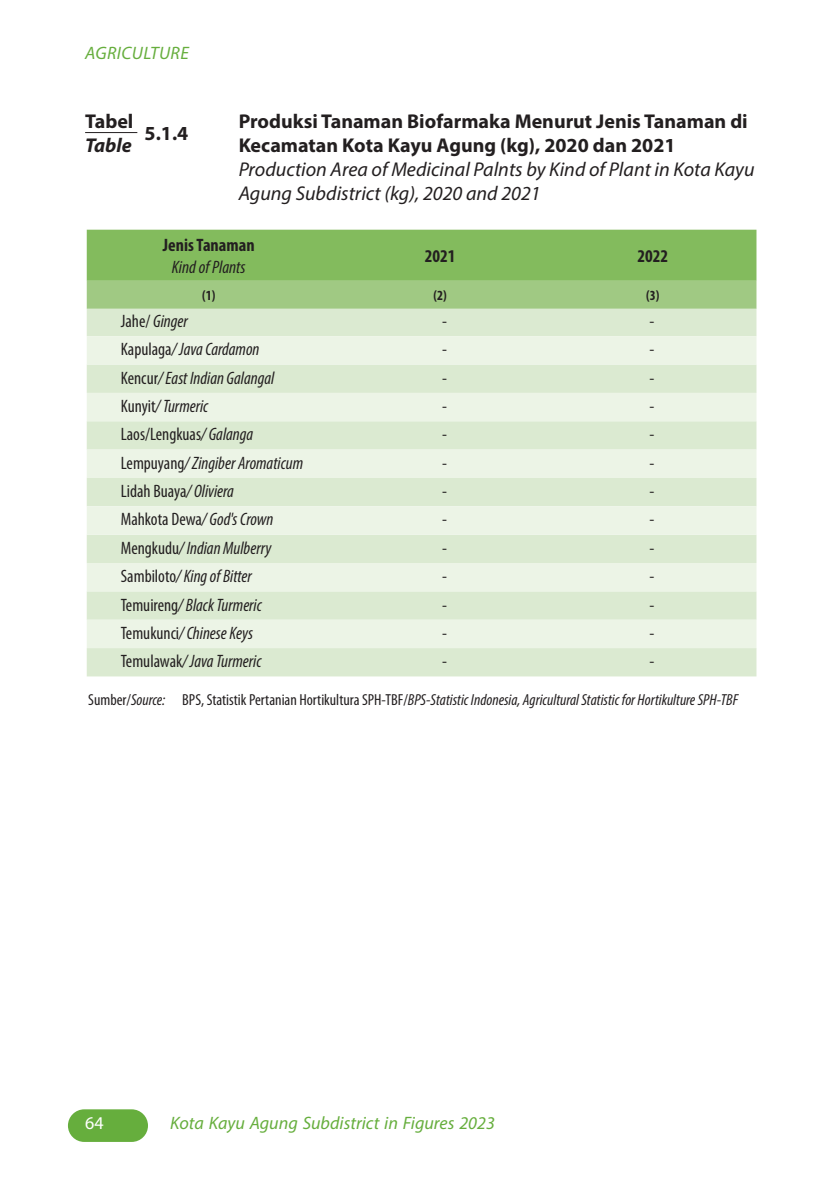
<style>
.page{position:relative;width:840px;height:1191px;background:#fff}
.page>*{position:absolute;margin:0;border:0;box-sizing:border-box;transform-origin:0 0}
.Judul_Tabel_INA{font:700 20px/24px "Myriad Pro";color:#231f20}
.Judul_Tabel_ENG{font:italic 20px/24px "Myriad Pro";color:#231f20}
.tabeltable{font:700 20px "Myriad Pro";color:#231f20}
.tabeltable-2{font:italic 700 20px "Myriad Pro";color:#231f20}
.Konten_tabel{font:italic condensed 18px "Myriad Pro";color:#231f20}
.Konten_tabel-2{font:condensed 18px "Myriad Pro";color:#231f20}
.t1{font:italic 18px "Myriad Pro";color:#66ae3d}
.judul_kolom{font:700 condensed 18px "Myriad Pro";color:#231f20}
.judul_kolom-2{font:italic condensed 18px "Myriad Pro";color:#231f20}
.t2{font:italic 18px "Myriad Pro";letter-spacing:.02em;color:#66ae3d}
.t3{font:18px "Myriad Pro";color:#fff}
.sumber_catatan{font:italic condensed 16px "Myriad Pro";color:#231f20}
.Nomor_Kolom{font:700 condensed 14px "Myriad Pro";color:#231f20}
.s1{font-style:normal}
.s2{font-style:italic}
</style>
<div class="page">
<div style="left:68px;top:1109px;width:80px;height:33px;background:#66ae3d;border-radius:16px"></div>
<hr style="left:85px;top:132px;width:52px;height:1px;background:#231f20">
<svg style="left:87px;top:230px;width:669px;height:79px;background:#8dc06b"></svg>
<div style="left:87px;top:309px;width:669px;height:367px;background:#dbead1"></div>
<svg style="left:87px;top:336px;width:669px;height:312px;background:#e4efdc"></svg>
<p class="t2" style="left:85px;top:41px;width:105px">AGRICULTURE</p>
<p class="tabeltable" style="left:85px;top:109px;width:50px">Tabel</p>
<p class="tabeltable-2" style="left:85px;top:133px;width:48px">Table</p>
<p class="Judul_Tabel_INA" style="left:144px;top:121px;width:45px">5.1.4</p>
<p class="Judul_Tabel_INA" style="left:238px;top:109px;width:510px">Produksi Tanaman Biofarmaka Menurut Jenis Tanaman di<br>Kecamatan Kota Kayu Agung (kg), 2020 dan 2021</p>
<p class="Judul_Tabel_ENG" style="left:238px;top:157px;width:517px">Production Area of Medicinal Palnts by Kind of Plant in Kota Kayu<br>Agung Subdistrict (kg), 2020 and 2021</p>
<p class="judul_kolom" style="left:163px;top:234px;width:93px">Jenis Tanaman</p>
<p class="judul_kolom-2" style="left:172px;top:256px;width:75px">Kind of Plants</p>
<p class="judul_kolom" style="left:424px;top:245px;width:32px">2021</p>
<p class="judul_kolom" style="left:637px;top:245px;width:32px">2022</p>
<p class="Nomor_Kolom" style="left:202px;top:287px;width:15px">(1)</p>
<p class="Nomor_Kolom" style="left:433px;top:287px;width:15px">(2)</p>
<p class="Nomor_Kolom" style="left:646px;top:287px;width:15px">(3)</p>
<p class="Konten_tabel" style="left:121px;top:310px;width:69px"><span class="s1">Jahe/</span> Ginger</p>
<p class="Konten_tabel-2" style="left:442px;top:310px;width:6px">-</p>
<p class="Konten_tabel-2" style="left:649px;top:310px;width:6px">-</p>
<p class="Konten_tabel" style="left:121px;top:338px;width:140px"><span class="s1">Kapulaga</span>/ Java Cardamon</p>
<p class="Konten_tabel-2" style="left:442px;top:338px;width:6px">-</p>
<p class="Konten_tabel-2" style="left:649px;top:338px;width:6px">-</p>
<p class="Konten_tabel" style="left:121px;top:367px;width:155px"><span class="s1">Kencur</span>/ East Indian Galangal</p>
<p class="Konten_tabel-2" style="left:442px;top:367px;width:6px">-</p>
<p class="Konten_tabel-2" style="left:649px;top:367px;width:6px">-</p>
<p class="Konten_tabel" style="left:121px;top:395px;width:89px"><span class="s1">Kunyit</span>/ Turmeric</p>
<p class="Konten_tabel-2" style="left:442px;top:395px;width:6px">-</p>
<p class="Konten_tabel-2" style="left:649px;top:395px;width:6px">-</p>
<p class="Konten_tabel-2" style="left:121px;top:423px;width:134px">Laos/Lengkuas<span class="s2">/ Galanga</span></p>
<p class="Konten_tabel-2" style="left:442px;top:423px;width:6px">-</p>
<p class="Konten_tabel-2" style="left:649px;top:423px;width:6px">-</p>
<p class="Konten_tabel" style="left:121px;top:452px;width:184px"><span class="s1">Lempuyang</span>/ Zingiber Aromaticum</p>
<p class="Konten_tabel-2" style="left:442px;top:452px;width:6px">-</p>
<p class="Konten_tabel-2" style="left:649px;top:452px;width:6px">-</p>
<p class="Konten_tabel-2" style="left:121px;top:480px;width:115px">Lidah Buaya<span class="s2">/ Oliviera</span></p>
<p class="Konten_tabel-2" style="left:442px;top:480px;width:6px">-</p>
<p class="Konten_tabel-2" style="left:649px;top:480px;width:6px">-</p>
<p class="Konten_tabel-2" style="left:121px;top:508px;width:154px">Mahkota Dewa<span class="s2">/ God's Crown</span></p>
<p class="Konten_tabel-2" style="left:442px;top:508px;width:6px">-</p>
<p class="Konten_tabel-2" style="left:649px;top:508px;width:6px">-</p>
<p class="Konten_tabel" style="left:121px;top:537px;width:152px"><span class="s1">Mengkudu</span>/ Indian Mulberry</p>
<p class="Konten_tabel-2" style="left:442px;top:537px;width:6px">-</p>
<p class="Konten_tabel-2" style="left:649px;top:537px;width:6px">-</p>
<p class="Konten_tabel" style="left:121px;top:565px;width:133px"><span class="s1">Sambiloto</span>/ King of Bitter</p>
<p class="Konten_tabel-2" style="left:442px;top:565px;width:6px">-</p>
<p class="Konten_tabel-2" style="left:649px;top:565px;width:6px">-</p>
<p class="Konten_tabel" style="left:121px;top:594px;width:142px"><span class="s1">Temuireng</span>/ Black Turmeric</p>
<p class="Konten_tabel-2" style="left:442px;top:594px;width:6px">-</p>
<p class="Konten_tabel-2" style="left:649px;top:594px;width:6px">-</p>
<p class="Konten_tabel" style="left:121px;top:622px;width:134px"><span class="s1">Temukunci</span>/ Chinese Keys</p>
<p class="Konten_tabel-2" style="left:442px;top:622px;width:6px">-</p>
<p class="Konten_tabel-2" style="left:649px;top:622px;width:6px">-</p>
<p class="Konten_tabel" style="left:121px;top:650px;width:142px"><span class="s1">Temulawak</span>/ Java Turmeric</p>
<p class="Konten_tabel-2" style="left:442px;top:650px;width:6px">-</p>
<p class="Konten_tabel-2" style="left:649px;top:650px;width:6px">-</p>
<p class="sumber_catatan" style="left:88px;top:690px;width:651px"><span class="s1">Sumber/</span>Source: <span class="s1">BPS, Statistik Pertanian Hortikultura SPH-TBF/</span>BPS-Statistic Indonesia, Agricultural Statistic for Hortikulture SPH-TBF</p>
<p class="t3" style="left:85px;top:1112px;width:20px">64</p>
<p class="t1" style="left:170px;top:1112px;width:326px">Kota Kayu Agung Subdistrict in Figures 2023</p>
</div>
